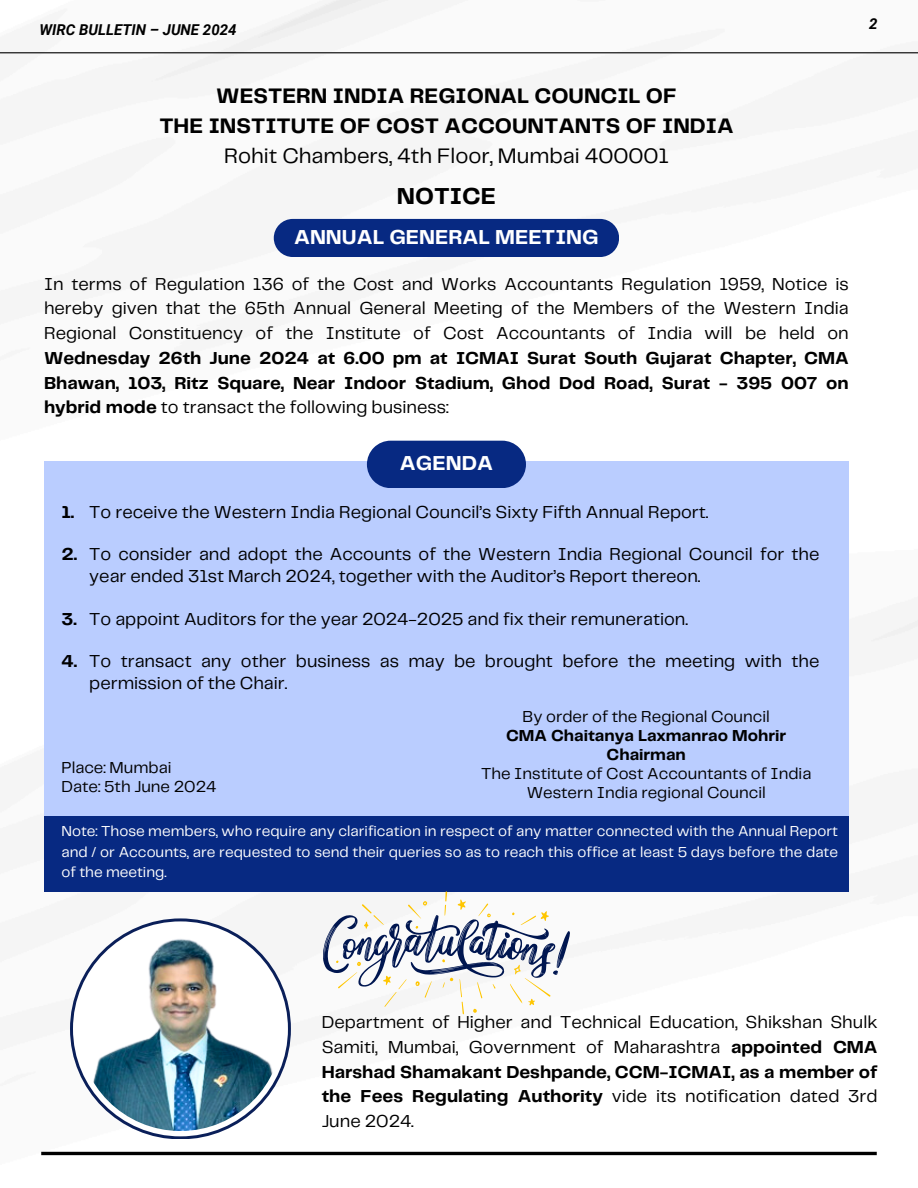
<style>
.page{position:relative;width:918px;height:1188px;background:#fff}
.page>*{position:absolute;margin:0;border:0;box-sizing:border-box;transform-origin:0 0}
.t1{font:700 24px "Telegraf";color:#000}
.t2{font:700 21.75px/30.3px "Telegraf";color:#000;text-align:center}
.t3{font:700 21px "Telegraf";color:#fff}
.t4{font:18px/24.8px "Telegraf";color:#000;text-align:justify}
.t5{font:700 18px "Telegraf";color:#000}
.t6{font:16.5px/19.2px "Telegraf";color:#000}
.t7{font:15px/20.2px "Telegraf";color:#fff;text-align:justify}
.t8{font:italic 700 15px "Roboto";color:#000}
.s1{font-weight:400}
.s2{font-weight:700}
</style>
<div class="page">
<img style="left:0;top:0;width:918px;height:1156px">
<div style="left:44px;top:461px;width:805px;height:430px;background:#bacdff"></div>
<div style="left:44px;top:816px;width:805px;height:75px;background:#072982"></div>
<div style="left:274px;top:219px;width:345px;height:38px;background:#072982;border-radius:19px"></div>
<svg style="left:367px;top:441px;width:159px;height:47px;background:#143489"></svg>
<hr style="left:0;top:52px;width:918px;height:1px;background:#000">
<hr style="left:41px;top:1152px;width:836px;height:3px;background:#000">
<svg style="left:70px;top:918px;width:221px;height:221px;background:#26396c"></svg>
<div style="left:73px;top:921px;width:215px;height:215px;background:#fff;border-radius:50%"></div>
<img style="left:78px;top:927px;width:204px;height:204px;border-radius:50%">
<svg style="left:323px;top:891px;width:246px;height:123px"></svg>
<h5 class="t8" style="left:40px;top:21px;width:199px">WIRC BULLETIN – JUNE 2024</h5>
<p class="t8" style="left:869px;top:15px;width:10px">2</p>
<h6 class="t2" style="left:159px;top:82px;width:576px">WESTERN INDIA REGIONAL COUNCIL OF<br>THE INSTITUTE OF COST ACCOUNTANTS OF INDIA<br><span class="s1">Rohit Chambers, 4th Floor, Mumbai 400001</span></h6>
<p class="t1" style="left:397px;top:186px;width:101px">NOTICE</p>
<h2 class="t3" style="left:294px;top:228px;width:306px">ANNUAL GENERAL MEETING</h2>
<h1 class="t4" style="left:44px;top:272px;width:806px">In terms of Regulation 136 of the Cost and Works Accountants Regulation 1959, Notice is hereby given that the 65th Annual General Meeting of the Members of the Western India Regional Constituency of the Institute of Cost Accountants of India will be held on <span class="s2">Wednesday 26th June 2024 at 6.00 pm at ICMAI Surat South Gujarat Chapter, CMA Bhawan, 103, Ritz Square, Near Indoor Stadium, Ghod Dod Road, Surat - 395 007 on hybrid mode</span> to transact the following business:</h1>
<h3 class="t3" style="left:400px;top:454px;width:95px">AGENDA</h3>
<h5 class="t4" style="left:89px;top:500px;width:621px">To receive the Western India Regional Council’s Sixty Fifth Annual Report.</h5>
<h3 class="t4" style="left:89px;top:545px;width:732px;line-height:21.3px">To consider and adopt the Accounts of the Western India Regional Council for the year ended 31st March 2024, together with the Auditor’s Report thereon.</h3>
<h4 class="t4" style="left:89px;top:607px;width:600px">To appoint Auditors for the year 2024-2025 and fix their remuneration.</h4>
<h4 class="t4" style="left:89px;top:652px;width:732px;line-height:21.3px">To transact any other business as may be brought before the meeting with the permission of the Chair.</h4>
<h4 class="t5" style="left:62px;top:504px;width:14px">1.</h4>
<h4 class="t5" style="left:62px;top:547px;width:17px">2.</h4>
<h5 class="t5" style="left:62px;top:611px;width:17px">3.</h5>
<h5 class="t5" style="left:62px;top:654px;width:17px">4.</h5>
<h5 class="t6" style="left:481px;top:707px;width:332px;text-align:center">By order of the Regional Council<br><span class="s2">CMA Chaitanya Laxmanrao Mohrir<br>Chairman<br></span>The Institute of Cost Accountants of India<br>Western India regional Council</h5>
<h5 class="t7" style="left:62px;top:822px;width:778px">Note: Those members, who require any clarification in respect of any matter connected with the Annual Report and / or Accounts, are requested to send their queries so as to reach this office at least 5 days before the date of the meeting.</h5>
<h5 class="t6" style="left:62px;top:759px;width:156px">Place: Mumbai<br>Date: 5th June 2024</h5>
<p class="t4" style="left:322px;top:1011px;width:557px">Department of Higher and Technical Education, Shikshan Shulk Samiti, Mumbai, Government of Maharashtra <span class="s2">appointed CMA Harshad Shamakant Deshpande, CCM-ICMAI, as a member of the Fees Regulating Authority</span> vide its notification dated 3rd June 2024.</p>
</div>
